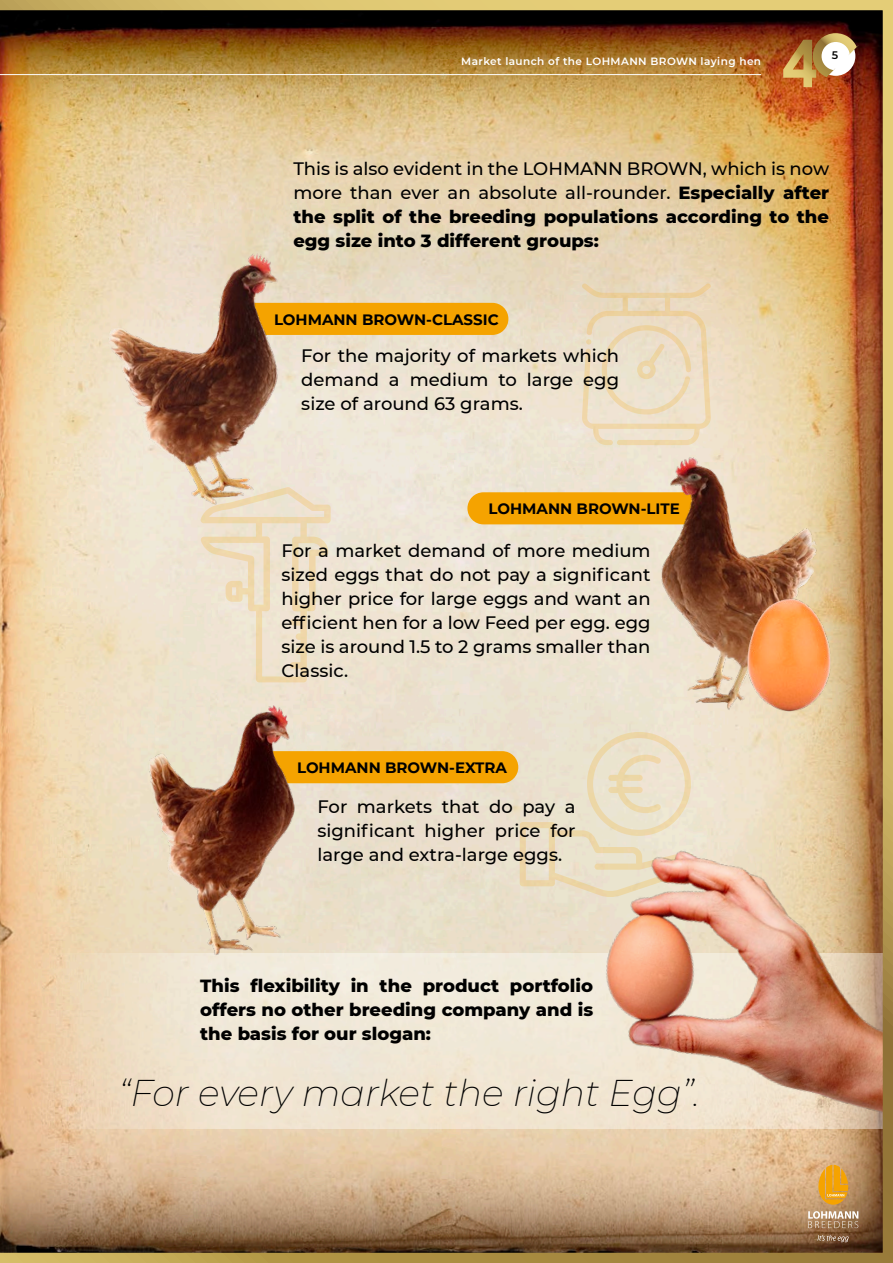
<style>
.page{position:relative;width:893px;height:1263px;background:#fff}
.page>*{position:absolute;margin:0;border:0;box-sizing:border-box;transform-origin:0 0}
.TEXTO{font:italic 200 36.3px "Montserrat";color:#000}
.TEXTO-2{font:500 18px/24px "Montserrat";color:#000;text-align:justify}
.TEXTO-3{font:800 18px/24px "Montserrat";color:#000;text-align:justify}
.t1{font:700 15px "Montserrat";color:#000}
.t2{font:600 10.95px "Montserrat";color:#000}
.t3{font:600 10.5px "Montserrat";letter-spacing:.04em;color:#fff}
.s1{font-weight:500}
</style>
<div class="page">
<img style="left:0;top:0;width:893px;height:1263px">
<p class="t3" style="left:461px;top:54px;width:301px">Market launch of the LOHMANN BROWN laying hen</p>
<p class="t2" style="left:832px;top:47px;width:8px">5</p>
<p class="TEXTO-3" style="left:293px;top:156px;width:537px"><span class="s1">This is also evident in the LOHMANN BROWN, which is now more than ever an absolute all-rounder.</span> Especially after the split of the breeding populations according to the egg size into 3 different groups:</p>
<p class="t1" style="left:274px;top:309px;width:226px">LOHMANN BROWN-CLASSIC</p>
<p class="TEXTO-2" style="left:301px;top:343px;width:319px">For the majority of markets which demand a medium to large egg size of around 63 grams.</p>
<p class="t1" style="left:489px;top:498px;width:193px">LOHMANN BROWN-LITE</p>
<p class="TEXTO-2" style="left:282px;top:537px;width:370px">For a market demand of more medium sized eggs that do not pay a significant higher price for large eggs and want an efficient hen for a low Feed per egg. egg size is around 1.5 to 2 grams smaller than Classic.</p>
<p class="t1" style="left:297px;top:757px;width:211px">LOHMANN BROWN-EXTRA</p>
<p class="TEXTO-2" style="left:317px;top:794px;width:260px">For markets that do pay a significant higher price for large and extra-large eggs.</p>
<p class="TEXTO-3" style="left:200px;top:972px;width:394px">This flexibility in the product portfolio offers no other breeding company and is the basis for our slogan:</p>
<p class="TEXTO" style="left:118px;top:1069px;width:583px">“For every market the right Egg”.</p>
</div>
